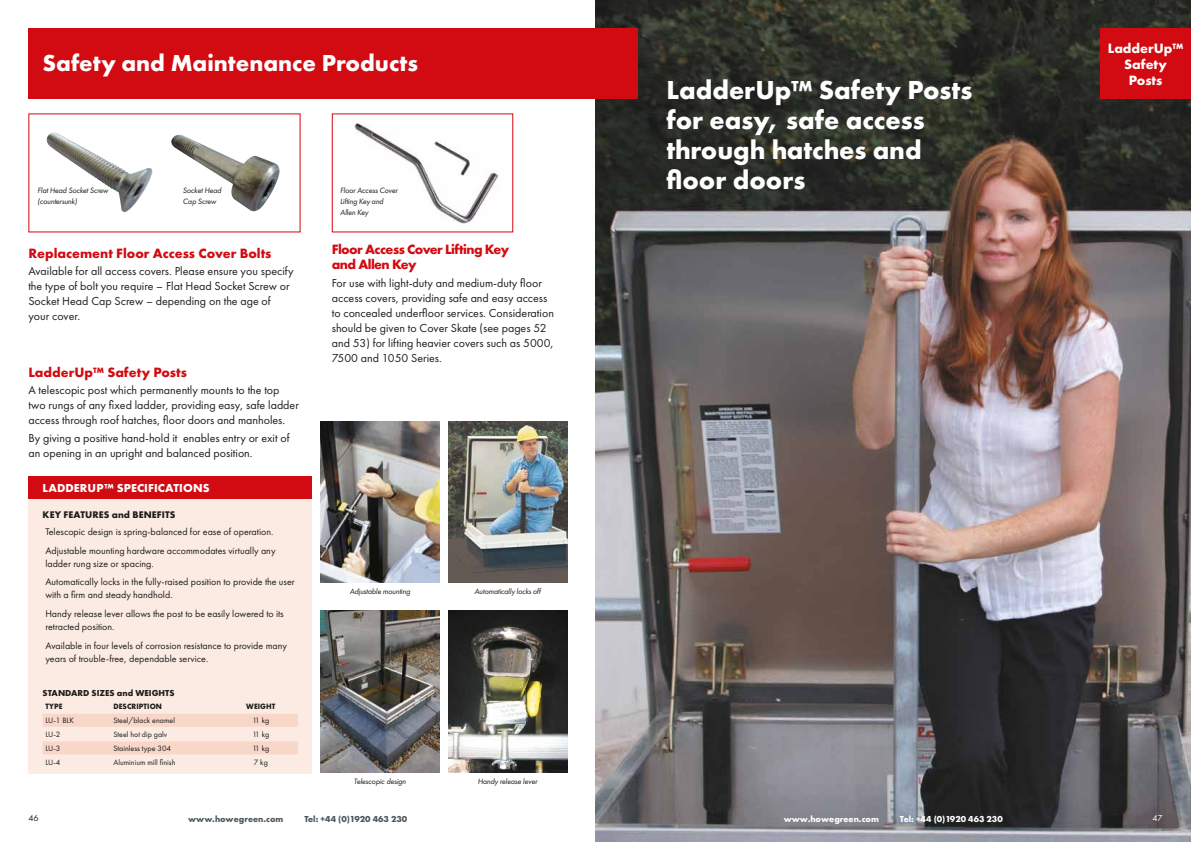
<style>
.page{position:relative;width:1191px;height:842px;background:#fff}
.page>*{position:absolute;margin:0;border:0;box-sizing:border-box;transform-origin:0 0}
.t1{font:700 27px/30px "Futura PT";color:#fff}
.t2{font:700 24px "Futura PT";color:#fff}
.t3{font:700 14px "Futura PT";color:#d20a11}
.t4{font:700 14px/15px "Futura PT";letter-spacing:-.04em;color:#d20a11}
.t5{font:700 14px/16px "Futura PT";color:#fff;text-align:center}
.t6{font:12px/15px "Futura PT";color:#1d1d1b}
.t7{font:700 12px "Futura PT";letter-spacing:.01em;color:#fff}
.t8{font:10px/18.7px "Futura PT";color:#1d1d1b}
.t9{font:700 10px "Futura PT";letter-spacing:.01em;color:#1d1d1b}
.t10{font:700 9px "Futura PT";color:#4c565c}
.t11{font:700 9px "Futura PT";color:#fff}
.t12{font:700 9px "Futura PT";color:#1d1d1b}
.t13{font:9px "Futura PT";color:#fff}
.t14{font:9px "Futura PT";color:#1d1d1b}
.t15{font:italic 8px/11px "Futura PT";letter-spacing:-.02em;color:#1d1d1b}
.t16{font:8px "Futura PT";color:#1d1d1b}
.t17{font:700 8px "Futura PT";letter-spacing:.01em;color:#1d1d1b;scale:.95 1}
</style>
<div class="page">
<img style="left:595px;top:0;width:596px;height:842px">
<div style="left:1100px;top:28px;width:91px;height:71px;background:#d20a11"></div>
<div style="left:28px;top:28px;width:610px;height:71px;background:#d20a11"></div>
<img style="left:354px;top:123px;width:144px;height:101px">
<img style="left:320px;top:421px;width:119px;height:162px">
<img style="left:320px;top:611px;width:119px;height:161px">
<img style="left:448px;top:421px;width:119px;height:162px">
<img style="left:448px;top:611px;width:119px;height:161px">
<div style="left:28px;top:476px;width:284px;height:23px;background:#d20a11"></div>
<div style="left:28px;top:499px;width:284px;height:275px;background:#fcebe3"></div>
<div style="left:43px;top:714px;width:255px;height:13px;background:#f8d6c8"></div>
<div style="left:43px;top:741px;width:255px;height:13px;background:#f8d6c8"></div>
<img style="left:46px;top:135px;width:107px;height:78px">
<img style="left:171px;top:135px;width:109px;height:77px">
<h2 class="t2" style="left:43px;top:47px;width:377px">Safety and Maintenance Products</h2>
<p class="t15" style="left:38px;top:185px;width:72px">Flat Head Socket Screw (countersunk)</p>
<p class="t15" style="left:183px;top:185px;width:40px">Socket Head<br>Cap Screw</p>
<p class="t3" style="left:28px;top:244px;width:245px">Replacement Floor Access Cover Bolts</p>
<p class="t6" style="left:28px;top:264px;width:267px">Available for all access covers. Please ensure you specify the type of bolt you require – Flat Head Socket Screw or Socket Head Cap Screw – depending on the age of your cover.</p>
<p class="t3" style="left:28px;top:363px;width:160px">LadderUp™ Safety Posts</p>
<p class="t6" style="left:28px;top:383px;width:272px">A telescopic post which permanently mounts to the top two rungs of any fixed ladder, providing easy, safe ladder access through roof hatches, floor doors and manholes.</p>
<p class="t6" style="left:28px;top:431px;width:263px">By giving a positive hand-hold it enables entry or exit of an opening in an upright and balanced position.</p>
<p class="t7" style="left:43px;top:480px;width:169px">LADDERUP™ SPECIFICATIONS</p>
<p class="t9" style="left:43px;top:508px;width:134px">KEY FEATURES and BENEFITS</p>
<p class="t8" style="left:45px;top:522px;width:232px">Telescopic design is spring-balanced for ease of operation.<br>Adjustable mounting hardware accommodates virtually any</p>
<p class="t8" style="left:45px;top:554px;width:251px">ladder rung size or spacing.<br>Automatically locks in the fully-raised position to provide the user</p>
<p class="t8" style="left:45px;top:585px;width:240px">with a firm and steady handhold.<br>Handy release lever allows the post to be easily lowered to its</p>
<p class="t8" style="left:45px;top:617px;width:243px">retracted position.<br>Available in four levels of corrosion resistance to provide many</p>
<p class="t8" style="left:45px;top:649px;width:164px">years of trouble-free, dependable service.</p>
<p class="t12" style="left:43px;top:687px;width:134px">STANDARD SIZES and WEIGHTS</p>
<p class="t17" style="left:45px;top:701px;width:20px">TYPE</p>
<p class="t17" style="left:113px;top:701px;width:53px">DESCRIPTION</p>
<p class="t17" style="left:246px;top:701px;width:32px">WEIGHT</p>
<p class="t16" style="left:45px;top:716px;width:30px">LU-1 BLK</p>
<p class="t16" style="left:113px;top:716px;width:63px">Steel/black enamel</p>
<p class="t16" style="left:252px;top:716px;width:18px">11 kg</p>
<p class="t16" style="left:45px;top:729px;width:17px">LU-2</p>
<p class="t16" style="left:113px;top:729px;width:55px">Steel hot dip galv</p>
<p class="t16" style="left:252px;top:729px;width:18px">11 kg</p>
<p class="t16" style="left:45px;top:743px;width:17px">LU-3</p>
<p class="t16" style="left:113px;top:743px;width:59px">Stainless type 304</p>
<p class="t16" style="left:252px;top:743px;width:18px">11 kg</p>
<p class="t16" style="left:45px;top:757px;width:17px">LU-4</p>
<p class="t16" style="left:113px;top:757px;width:64px">Aluminium mill finish</p>
<p class="t16" style="left:254px;top:757px;width:15px">7 kg</p>
<p class="t15" style="left:340px;top:185px;width:59px">Floor Access Cover<br>Lifting Key and<br>Allen Key</p>
<p class="t4" style="left:332px;top:242px;width:179px">Floor Access Cover Lifting Key and Allen Key</p>
<p class="t6" style="left:332px;top:276px;width:224px">For use with light-duty and medium-duty floor access covers, providing safe and easy access to concealed underfloor services. Consideration should be given to Cover Skate (see pages 52 and 53) for lifting heavier covers such as 5000, 7500 and 1050 Series.</p>
<p class="t15" style="left:350px;top:586px;width:62px">Adjustable mounting</p>
<p class="t15" style="left:474px;top:586px;width:68px">Automatically locks off</p>
<p class="t15" style="left:354px;top:776px;width:54px">Telescopic design</p>
<p class="t15" style="left:478px;top:776px;width:61px">Handy release lever</p>
<h1 class="t1" style="left:666px;top:74px;width:307px">LadderUp™ Safety Posts for easy, safe access through hatches and floor doors</h1>
<p class="t14" style="left:28px;top:812px;width:12px">46</p>
<p class="t10" style="left:188px;top:813px;width:97px">www.howegreen.com</p>
<p class="t10" style="left:304px;top:813px;width:104px">Tel: +44 (0)1920 463 230</p>
<p class="t11" style="left:783px;top:813px;width:97px">www.howegreen.com</p>
<p class="t11" style="left:900px;top:813px;width:104px">Tel: +44 (0)1920 463 230</p>
<p class="t5" style="left:1107px;top:40px;width:77px">LadderUp™<br>Safety<br>Posts</p>
<p class="t13" style="left:1152px;top:812px;width:11px">47</p>
</div>
